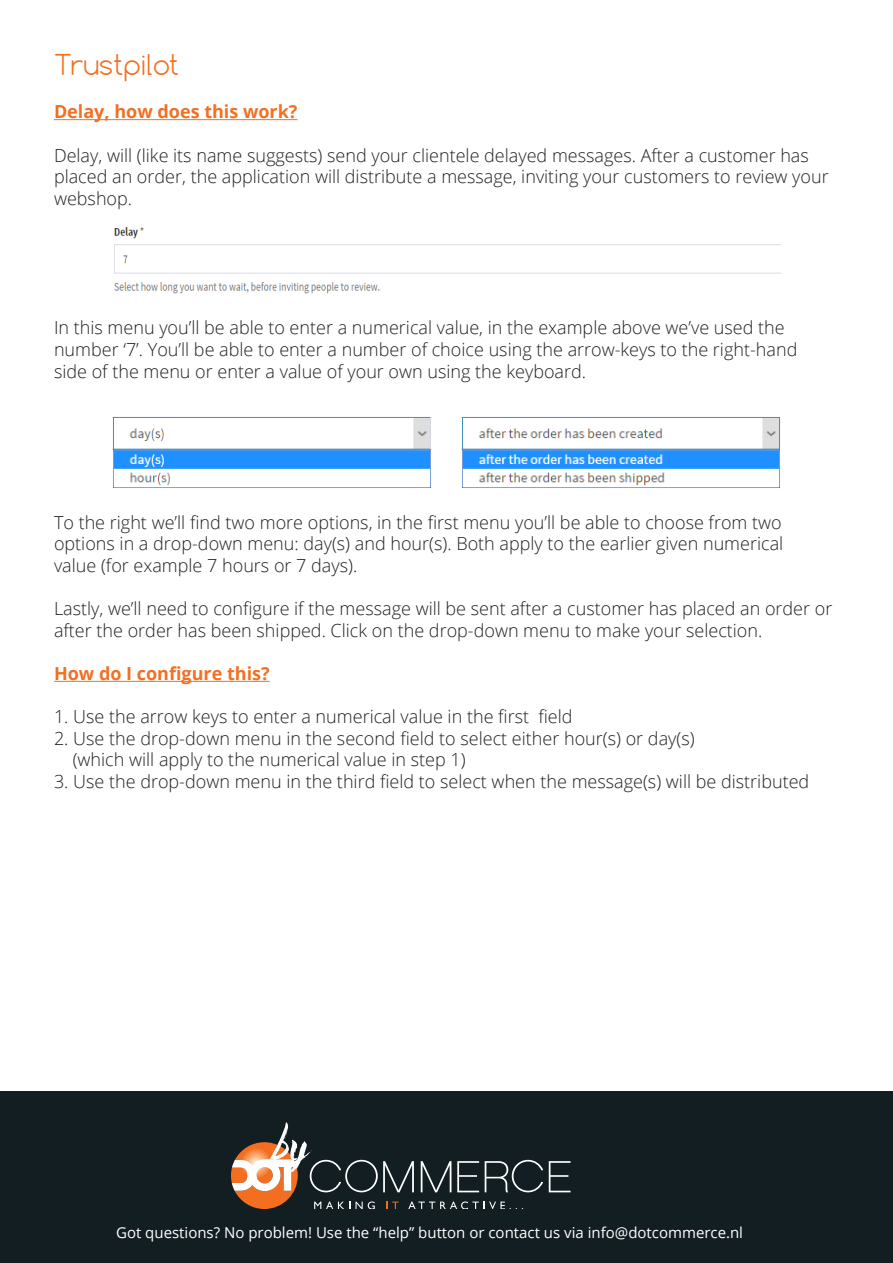
<style>
.page{position:relative;width:893px;height:1263px;background:#fff}
.page>*{position:absolute;margin:0;border:0;box-sizing:border-box;transform-origin:0 0}
.t1{font:51.45px "Art Brewery";color:#fff}
.t2{font:300 27px "Comfortaa";color:#f36f21}
.t3{font:300 18px/21.6px "Open Sans";color:#231f20}
.t4{font:700 18px "Open Sans";color:#f36f21}
.t5{font:15px "Open Sans";color:#fff}
</style>
<div class="page">
<div style="left:0;top:1091px;width:893px;height:172px;background:#131e22"></div>
<hr style="left:54px;top:119px;width:244px;height:1px;background:#f36f21">
<hr style="left:54px;top:681px;width:216px;height:1px;background:#f36f21">
<img style="left:114px;top:227px;width:666px;height:67px">
<img style="left:113px;top:417px;width:318px;height:71px">
<img style="left:461px;top:417px;width:319px;height:71px">
<svg style="left:314px;top:1201px;width:61px;height:8px"></svg>
<svg style="left:387px;top:1201px;width:12px;height:8px"></svg>
<svg style="left:408px;top:1201px;width:115px;height:8px"></svg>
<svg style="left:310px;top:1160px;width:104px;height:32px"></svg>
<svg style="left:421px;top:1161px;width:30px;height:31px"></svg>
<svg style="left:457px;top:1161px;width:22px;height:31px"></svg>
<svg style="left:485px;top:1160px;width:58px;height:32px"></svg>
<svg style="left:549px;top:1161px;width:22px;height:31px"></svg>
<svg style="left:231px;top:1142px;width:67px;height:67px"></svg>
<p class="t2" style="left:54px;top:48px;width:127px">Trustpilot</p>
<p class="t4" style="left:54px;top:99px;width:245px">Delay, how does this work?</p>
<p class="t3" style="left:54px;top:144px;width:756px">Delay, will (like its name suggests) send your clientele delayed messages. After a customer has</p>
<p class="t3" style="left:54px;top:165px;width:776px">placed an order, the application will distribute a message, inviting your customers to review your</p>
<p class="t3" style="left:54px;top:187px;width:80px">webshop.</p>
<p class="t3" style="left:54px;top:316px;width:732px">In this menu you’ll be able to enter a numerical value, in the example above we’ve used the</p>
<p class="t3" style="left:54px;top:338px;width:745px">number ‘7’. You’ll be able to enter a number of choice using the arrow-keys to the right-hand</p>
<p class="t3" style="left:54px;top:360px;width:534px">side of the menu or enter a value of your own using the keyboard.</p>
<p class="t3" style="left:54px;top:511px;width:731px">To the right we’ll find two more options, in the first menu you’ll be able to choose from two options in a drop-down menu: day(s) and hour(s). Both apply to the earlier given numerical</p>
<p class="t3" style="left:54px;top:554px;width:305px">value (for example 7 hours or 7 days).</p>
<p class="t3" style="left:54px;top:597px;width:780px">Lastly, we’ll need to configure if the message will be sent after a customer has placed an order or after the order has been shipped. Click on the drop-down menu to make your selection.</p>
<p class="t4" style="left:54px;top:661px;width:217px">How do I configure this?</p>
<p class="t3" style="left:54px;top:705px;width:520px">1. Use the arrow keys to enter a numerical value in the first field</p>
<p class="t3" style="left:73px;top:727px;width:623px;text-indent:-19px">2. Use the drop-down menu in the second field to select either hour(s) or day(s) (which will apply to the numerical value in step 1)</p>
<p class="t3" style="left:54px;top:770px;width:757px">3. Use the drop-down menu in the third field to select when the message(s) will be distributed</p>
<p class="t1" style="left:274px;top:1122px;width:37px">by</p>
<p class="t5" style="left:116px;top:1222px;width:628px">Got questions? No problem! Use the “help” button or contact us via info@dotcommerce.nl</p>
</div>
